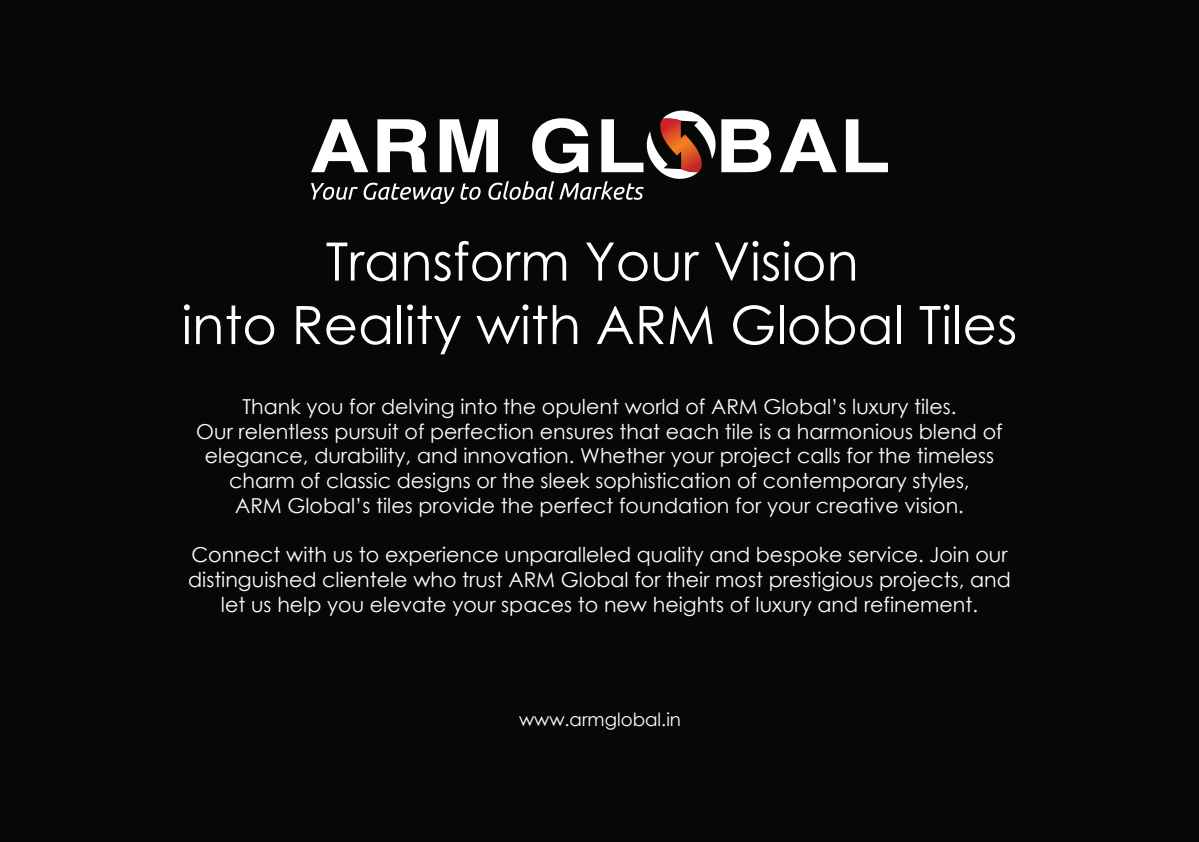
<style>
.page{position:relative;width:1199px;height:842px;background:#fff}
.page>*{position:absolute;margin:0;border:0;box-sizing:border-box;transform-origin:0 0}
.t1{font:52.85px/63.4px "Century Gothic";color:#fff;text-align:center}
.t2{font:20.56px/24.7px "Century Gothic";color:#fff;text-align:center}
.t3{font:18.29px "Century Gothic";color:#fff}
</style>
<div class="page">
<div style="left:0;top:0;width:1198px;height:841px;background:#060806"></div>
<svg style="left:311px;top:110px;width:577px;height:94px"></svg>
<h1 class="t1" style="left:181px;top:229px;width:837px">Transform Your Vision<br>into Reality with ARM Global Tiles</h1>
<p class="t2" style="left:196px;top:393px;width:808px">Thank you for delving into the opulent world of ARM Global’s luxury tiles.<br>Our relentless pursuit of perfection ensures that each tile is a harmonious blend of elegance, durability, and innovation. Whether your project calls for the timeless charm of classic designs or the sleek sophistication of contemporary styles,<br>ARM Global’s tiles provide the perfect foundation for your creative vision.</p>
<p class="t2" style="left:188px;top:542px;width:824px">Connect with us to experience unparalleled quality and bespoke service. Join our distinguished clientele who trust ARM Global for their most prestigious projects, and let us help you elevate your spaces to new heights of luxury and refinement.</p>
<p class="t3" style="left:519px;top:706px;width:164px">www.armglobal.in</p>
</div>
